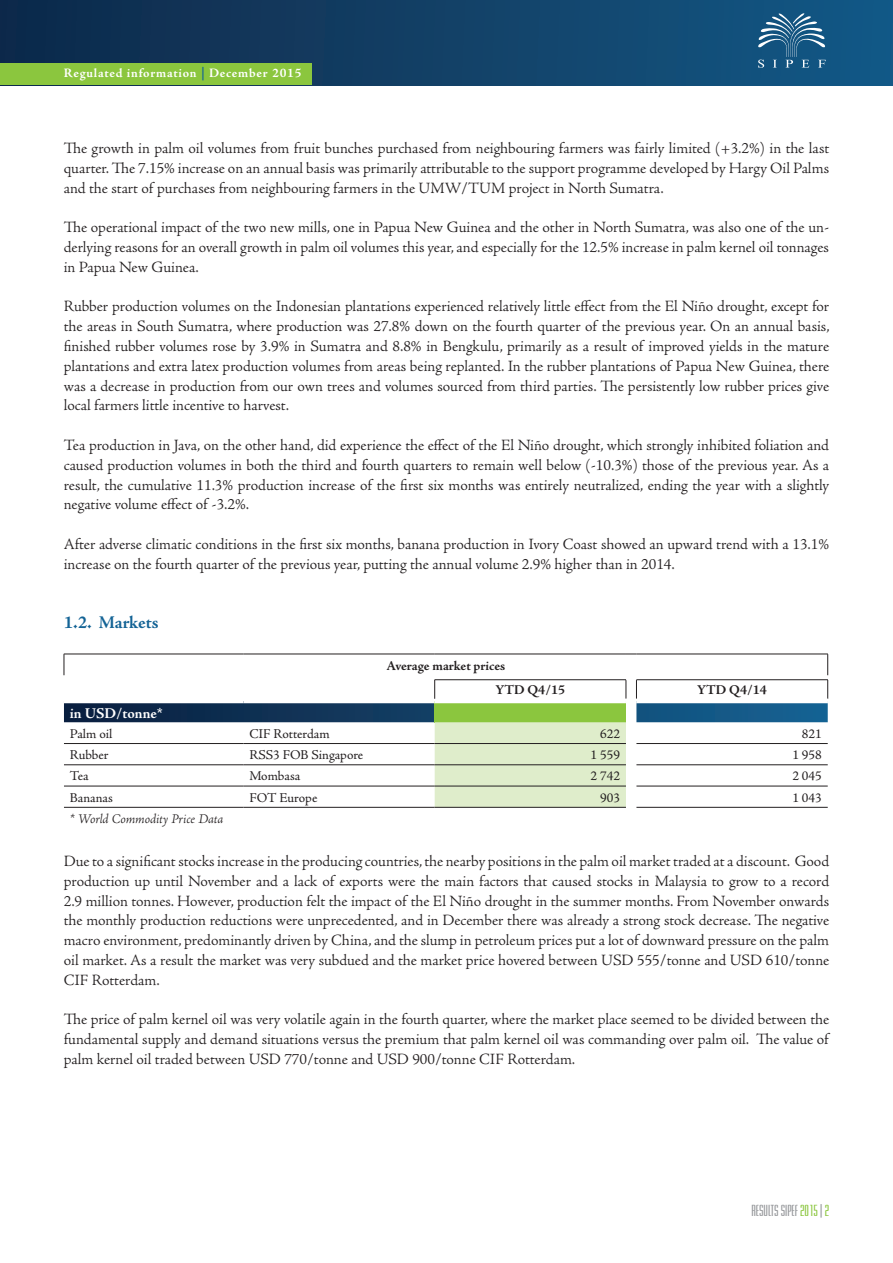
<style>
.page{position:relative;width:893px;height:1263px;background:#fff}
.page>*{position:absolute;margin:0;border:0;box-sizing:border-box;transform-origin:0 0}
.t1{font:700 18px "Adobe Jenson Pro";letter-spacing:-.005em;color:#136395}
.t2{font:300 15.75px/19.8px "Adobe Jenson Pro";letter-spacing:-.005em;color:#231f20;text-align:justify}
.t3{font:700 15px "Adobe Jenson Pro";letter-spacing:-.005em;color:#fff}
.t4{font:13.5px "Adobe Jenson Pro";color:#231f20}
.t5{font:700 13.5px/24.6px "Adobe Jenson Pro";letter-spacing:-.005em;color:#231f20}
.t6{font:italic 300 13.5px "Adobe Jenson Pro";letter-spacing:-.005em;color:#231f20}
.t7{font:600 condensed 13.5px "Briem Akademi Std";color:#939598}
.t8{font:700 12.9px "Adobe Jenson Pro";letter-spacing:.055em;color:#fff}
.s1{color:#136395}
.s2{color:#8bc63e}
</style>
<div class="page">
<div style="left:0;top:0;width:893px;height:85px;background:linear-gradient(to right,#0f2849,#145986)"></div>
<div style="left:0;top:64px;width:311px;height:21px;background:#8bc63e"></div>
<svg style="left:758px;top:13px;width:68px;height:55px;background:#376e94"></svg>
<svg style="left:64px;top:654px;width:764px;height:153px"></svg>
<hr style="left:243px;top:743px;width:192px;height:1px;background:#231f20">
<hr style="left:435px;top:743px;width:191px;height:1px;background:#231f20">
<hr style="left:636px;top:743px;width:192px;height:1px;background:#231f20">
<hr style="left:243px;top:764px;width:192px;height:1px;background:#231f20">
<hr style="left:435px;top:764px;width:191px;height:1px;background:#231f20">
<hr style="left:636px;top:764px;width:192px;height:1px;background:#231f20">
<hr style="left:243px;top:786px;width:192px;height:1px;background:#231f20">
<hr style="left:435px;top:786px;width:191px;height:1px;background:#231f20">
<hr style="left:636px;top:786px;width:192px;height:1px;background:#231f20">
<hr style="left:64px;top:807px;width:179px;height:1px;background:#231f20">
<hr style="left:243px;top:807px;width:192px;height:1px;background:#231f20">
<hr style="left:435px;top:807px;width:191px;height:1px;background:#231f20">
<hr style="left:636px;top:807px;width:192px;height:1px;background:#231f20">
<p class="t8" style="left:64px;top:66px;width:239px">Regulated information <span class="s1">|</span> December 2015</p>
<p class="t2" style="left:64px;top:138px;width:767px">The growth in palm oil volumes from fruit bunches purchased from neighbouring farmers was fairly limited (+3.2%) in the last quarter. The 7.15% increase on an annual basis was primarily attributable to the support programme developed by Hargy Oil Palms and the start of purchases from neighbouring farmers in the UMW/TUM project in North Sumatra.</p>
<p class="t2" style="left:64px;top:218px;width:767px">The operational impact of the two new mills, one in Papua New Guinea and the other in North Sumatra, was also one of the un&shy;derlying reasons for an overall growth in palm oil volumes this year, and especially for the 12.5% increase in palm kernel oil tonnages in Papua New Guinea.</p>
<p class="t2" style="left:64px;top:297px;width:767px">Rubber production volumes on the Indonesian plantations experienced relatively little effect from the El Niño drought, except for the areas in South Sumatra, where production was 27.8% down on the fourth quarter of the previous year. On an annual basis, finished rubber volumes rose by 3.9% in Sumatra and 8.8% in Bengkulu, primarily as a result of improved yields in the mature plantations and extra latex production volumes from areas being replanted. In the rubber plantations of Papua New Guinea, there was a decrease in production from our own trees and volumes sourced from third parties. The persistently low rubber prices give local farmers little incentive to harvest.</p>
<p class="t2" style="left:64px;top:435px;width:767px">Tea production in Java, on the other hand, did experience the effect of the El Niño drought, which strongly inhibited foliation and caused production volumes in both the third and fourth quarters to remain well below (-10.3%) those of the previous year. As a result, the cumulative 11.3% production increase of the first six months was entirely neutralized, ending the year with a slightly negative volume effect of -3.2%.</p>
<p class="t2" style="left:64px;top:534px;width:767px">After adverse climatic conditions in the first six months, banana production in Ivory Coast showed an upward trend with a 13.1% increase on the fourth quarter of the previous year, putting the annual volume 2.9% higher than in 2014.</p>
<p class="t1" style="left:64px;top:612px;width:96px">1.2. Markets</p>
<p class="t5" style="left:495px;top:653px;width:71px;text-indent:-109px">Average market prices<br>YTD Q4/15</p>
<p class="t5" style="left:697px;top:678px;width:71px">YTD Q4/14</p>
<p class="t3" style="left:70px;top:705px;width:94px">in USD/tonne*</p>
<p class="t4" style="left:70px;top:726px;width:44px">Palm oil</p>
<p class="t4" style="left:249px;top:726px;width:82px">CIF Rotterdam</p>
<p class="t4" style="left:600px;top:726px;width:21px">622</p>
<p class="t4" style="left:802px;top:726px;width:21px">821</p>
<p class="t4" style="left:70px;top:747px;width:40px">Rubber</p>
<p class="t4" style="left:249px;top:747px;width:115px">RSS3 FOB Singapore</p>
<p class="t4" style="left:591px;top:747px;width:31px">1 559</p>
<p class="t4" style="left:792px;top:747px;width:31px">1 958</p>
<p class="t4" style="left:70px;top:768px;width:20px">Tea</p>
<p class="t4" style="left:249px;top:768px;width:52px">Mombasa</p>
<p class="t4" style="left:591px;top:768px;width:31px">2 742</p>
<p class="t4" style="left:792px;top:768px;width:31px">2 045</p>
<p class="t4" style="left:70px;top:790px;width:45px">Bananas</p>
<p class="t4" style="left:249px;top:790px;width:69px">FOT Europe</p>
<p class="t4" style="left:600px;top:790px;width:21px">903</p>
<p class="t4" style="left:792px;top:790px;width:31px">1 043</p>
<p class="t6" style="left:70px;top:811px;width:155px">* World Commodity Price Data</p>
<p class="t2" style="left:64px;top:851px;width:767px">Due to a significant stocks increase in the producing countries, the nearby positions in the palm oil market traded at a discount. Good production up until November and a lack of exports were the main factors that caused stocks in Malaysia to grow to a record 2.9 million tonnes. However, production felt the impact of the El Niño drought in the summer months. From November onwards the monthly production reductions were unprecedented, and in December there was already a strong stock decrease. The negative macro environment, predominantly driven by China, and the slump in petroleum prices put a lot of downward pressure on the palm oil market. As a result the market was very subdued and the market price hovered between USD 555/tonne and USD 610/tonne CIF Rotterdam.</p>
<p class="t2" style="left:64px;top:1010px;width:767px">The price of palm kernel oil was very volatile again in the fourth quarter, where the market place seemed to be divided between the fundamental supply and demand situations versus the premium that palm kernel oil was commanding over palm oil. The value of palm kernel oil traded between USD 770/tonne and USD 900/tonne CIF Rotterdam.</p>
<p class="t7" style="left:751px;top:1203px;width:79px">RESULTS SIPEF <span class="s2">2015</span> | <span class="s2">2</span></p>
</div>
